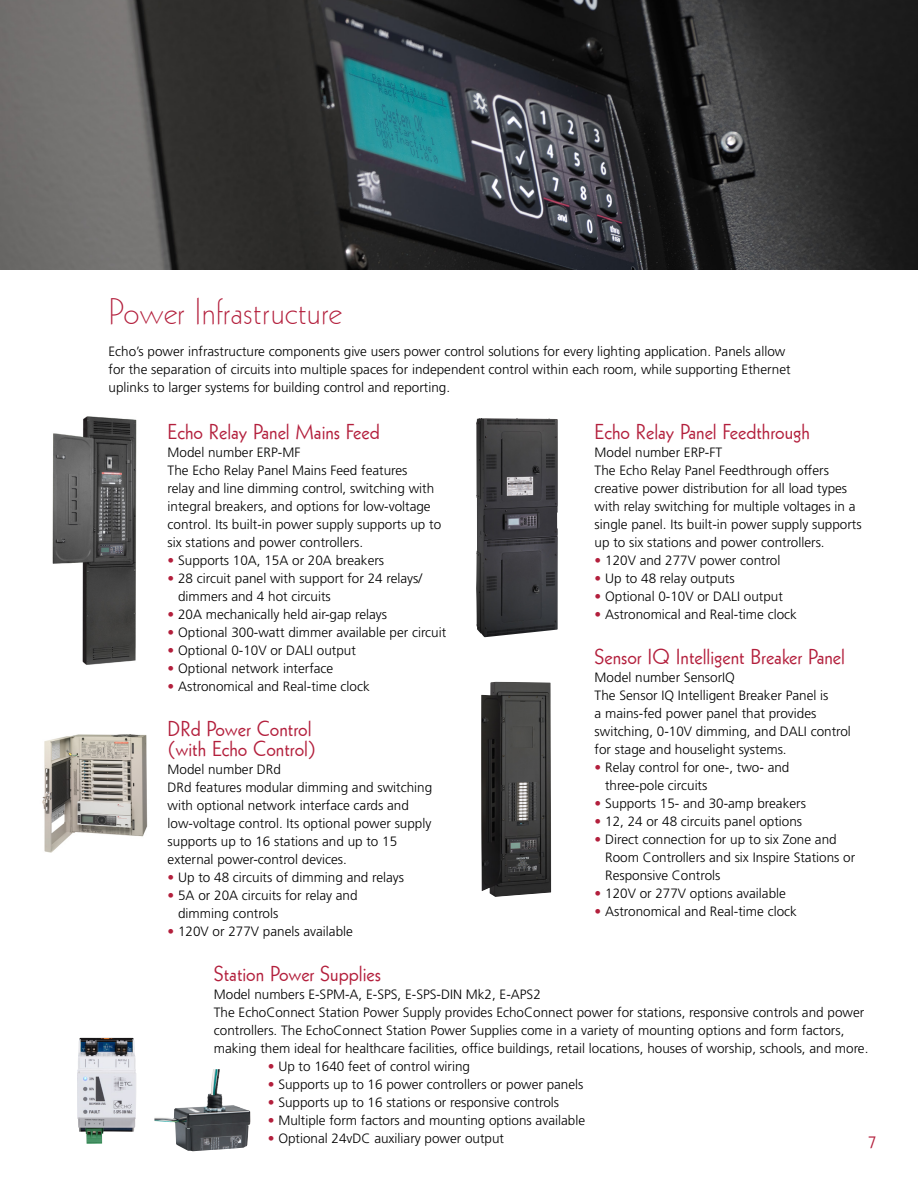
<style>
.page{position:relative;width:918px;height:1188px;background:#fff}
.page>*{position:absolute;margin:0;border:0;box-sizing:border-box;transform-origin:0 0}
.t1{font:36px "Geometric 231 BT Light C";color:#b31f3c}
.t2{font:21px/20.2px "Geometric 231 BT Roman C";color:#b31f3c}
.t3{font:18px "Geometric 231 BT Roman C";color:#b31f3c}
.t4{font:300 13.5px/18px "Frutiger LT Pro";color:#000}
.s1{color:#b31f3c}
</style>
<div class="page">
<img style="left:1px;top:0;width:917px;height:270px">
<img style="left:42px;top:734px;width:106px;height:119px">
<img style="left:52px;top:416px;width:85px;height:249px">
<img style="left:476px;top:418px;width:82px;height:219px">
<img style="left:481px;top:682px;width:70px;height:215px">
<img style="left:77px;top:1038px;width:59px;height:106px">
<img style="left:154px;top:1069px;width:97px;height:82px">
<h1 class="t1" style="left:109px;top:289px;width:235px">Power Infrastructure</h1>
<p class="t4" style="left:109px;top:342px;width:684px">Echo’s power infrastructure components give users power control solutions for every lighting application. Panels allow for the separation of circuits into multiple spaces for independent control within each room, while supporting Ethernet uplinks to larger systems for building control and reporting.</p>
<h2 class="t2" style="left:168px;top:421px;width:214px">Echo Relay Panel Mains Feed</h2>
<p class="t4" style="left:168px;top:443px;width:275px">Model number ERP-MF<br>The Echo Relay Panel Mains Feed features<br>relay and line dimming control, switching with integral breakers, and options for low-voltage control. Its built-in power supply supports up to six stations and power controllers.</p>
<p class="t4" style="left:168px;top:551px;width:218px"><span class="s1">•</span> Supports 10A, 15A or 20A breakers</p>
<p class="t4" style="left:178px;top:569px;width:246px;text-indent:-11px"><span class="s1">•</span> 28 circuit panel with support for 24 relays/ dimmers and 4 hot circuits</p>
<p class="t4" style="left:168px;top:605px;width:221px"><span class="s1">•</span> 20A mechanically held air-gap relays</p>
<p class="t4" style="left:168px;top:623px;width:280px"><span class="s1">•</span> Optional 300-watt dimmer available per circuit</p>
<p class="t4" style="left:168px;top:641px;width:190px"><span class="s1">•</span> Optional 0-10V or DALI output</p>
<p class="t4" style="left:168px;top:659px;width:167px"><span class="s1">•</span> Optional network interface</p>
<p class="t4" style="left:168px;top:677px;width:204px"><span class="s1">•</span> Astronomical and Real-time clock</p>
<h2 class="t2" style="left:168px;top:718px;width:150px">DRd Power Control (with Echo Control)</h2>
<p class="t4" style="left:168px;top:761px;width:266px">Model number DRd<br>DRd features modular dimming and switching with optional network interface cards and low-voltage control. Its optional power supply supports up to 16 stations and up to 15 external power-control devices.</p>
<p class="t4" style="left:168px;top:869px;width:238px"><span class="s1">•</span> Up to 48 circuits of dimming and relays</p>
<p class="t4" style="left:178px;top:887px;width:181px;text-indent:-11px"><span class="s1">•</span> 5A or 20A circuits for relay and dimming controls</p>
<p class="t4" style="left:168px;top:923px;width:187px"><span class="s1">•</span> 120V or 277V panels available</p>
<h2 class="t2" style="left:595px;top:421px;width:217px">Echo Relay Panel Feedthrough</h2>
<p class="t4" style="left:595px;top:443px;width:269px">Model number ERP-FT<br>The Echo Relay Panel Feedthrough offers creative power distribution for all load types with relay switching for multiple voltages in a single panel. Its built-in power supply supports up to six stations and power controllers.</p>
<p class="t4" style="left:595px;top:551px;width:187px"><span class="s1">•</span> 120V and 277V power control</p>
<p class="t4" style="left:595px;top:569px;width:142px"><span class="s1">•</span> Up to 48 relay outputs</p>
<p class="t4" style="left:595px;top:587px;width:190px"><span class="s1">•</span> Optional 0-10V or DALI output</p>
<p class="t4" style="left:595px;top:605px;width:204px"><span class="s1">•</span> Astronomical and Real-time clock</p>
<h2 class="t2" style="left:595px;top:646px;width:252px">Sensor IQ Intelligent Breaker Panel</h2>
<p class="t4" style="left:595px;top:668px;width:258px">Model number SensorIQ<br>The Sensor IQ Intelligent Breaker Panel is<br>a mains-fed power panel that provides switching, 0-10V dimming, and DALI control for stage and houselight systems.</p>
<p class="t4" style="left:605px;top:758px;width:186px;text-indent:-11px"><span class="s1">•</span> Relay control for one-, two- and three-pole circuits</p>
<p class="t4" style="left:595px;top:794px;width:213px"><span class="s1">•</span> Supports 15- and 30-amp breakers</p>
<p class="t4" style="left:595px;top:812px;width:209px"><span class="s1">•</span> 12, 24 or 48 circuits panel options</p>
<p class="t4" style="left:605px;top:830px;width:252px;text-indent:-11px"><span class="s1">•</span> Direct connection for up to six Zone and<br>Room Controllers and six Inspire Stations or<br>Responsive Controls</p>
<p class="t4" style="left:595px;top:884px;width:193px"><span class="s1">•</span> 120V or 277V options available</p>
<p class="t4" style="left:595px;top:902px;width:204px"><span class="s1">•</span> Astronomical and Real-time clock</p>
<h2 class="t2" style="left:214px;top:963px;width:169px">Station Power Supplies</h2>
<p class="t4" style="left:214px;top:986px;width:656px">Model numbers E-SPM-A, E-SPS, E-SPS-DIN Mk2, E-APS2<br>The EchoConnect Station Power Supply provides EchoConnect power for stations, responsive controls and power controllers. The EchoConnect Station Power Supplies come in a variety of mounting options and form factors, making them ideal for healthcare facilities, office buildings, retail locations, houses of worship, schools, and more.</p>
<p class="t4" style="left:268px;top:1058px;width:204px"><span class="s1">•</span> Up to 1640 feet of control wiring</p>
<p class="t4" style="left:268px;top:1076px;width:317px"><span class="s1">•</span> Supports up to 16 power controllers or power panels</p>
<p class="t4" style="left:268px;top:1094px;width:293px"><span class="s1">•</span> Supports up to 16 stations or responsive controls</p>
<p class="t4" style="left:268px;top:1112px;width:319px"><span class="s1">•</span> Multiple form factors and mounting options available</p>
<p class="t4" style="left:268px;top:1130px;width:238px"><span class="s1">•</span> Optional 24vDC auxiliary power output</p>
<h3 class="t3" style="left:867px;top:1130px;width:12px">7</h3>
</div>
